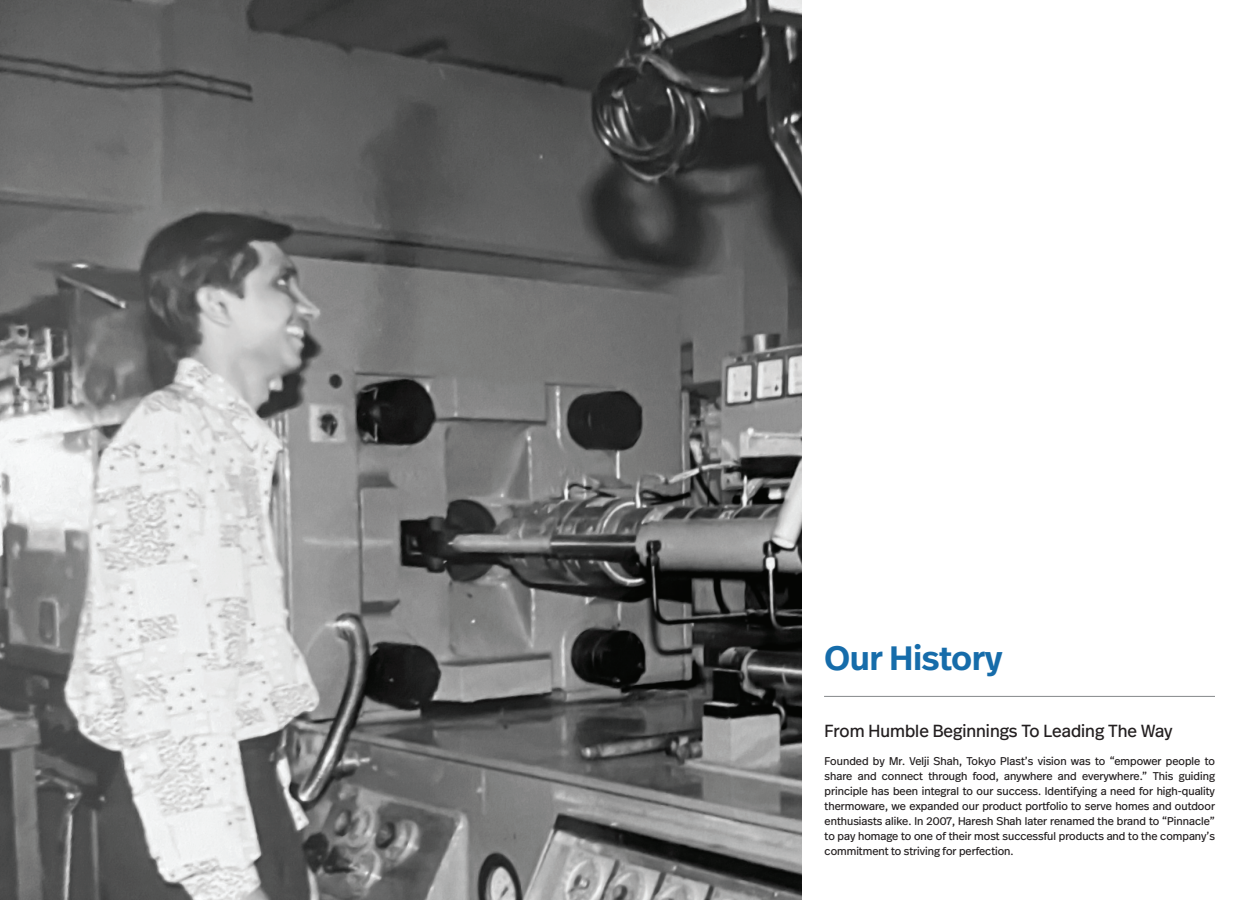
<style>
.page{position:relative;width:1260px;height:900px;background:#fff}
.page>*{position:absolute;margin:0;border:0;box-sizing:border-box;transform-origin:0 0}
.Heading{font:600 33.75px "Real Head Pro";color:#166caa}
.Heading_2{font:17.5px "Real Head Pro";color:#231f20}
.Body{font:11.25px/15px "Real Head Pro";color:#231f20;text-align:justify}
</style>
<div class="page">
<img style="left:0;top:0;width:802px;height:900px">
<hr style="left:824px;top:696px;width:391px;height:1px;background:#85888a">
<p class="Heading" style="left:825px;top:634px;width:179px">Our History</p>
<p class="Heading_2" style="left:825px;top:719px;width:349px">From Humble Beginnings To Leading The Way</p>
<p class="Body" style="left:825px;top:753px;width:392px">Founded by Mr. Velji Shah, Tokyo Plast’s vision was to “empower people to share and connect through food, anywhere and everywhere.” This guiding principle has been integral to our success. Identifying a need for high-quality thermoware, we expanded our product portfolio to serve homes and outdoor enthusiasts alike. In 2007, Haresh Shah later renamed the brand to “Pinnacle” to pay homage to one of their most successful products and to the company’s commitment to striving for perfection.</p>
</div>
